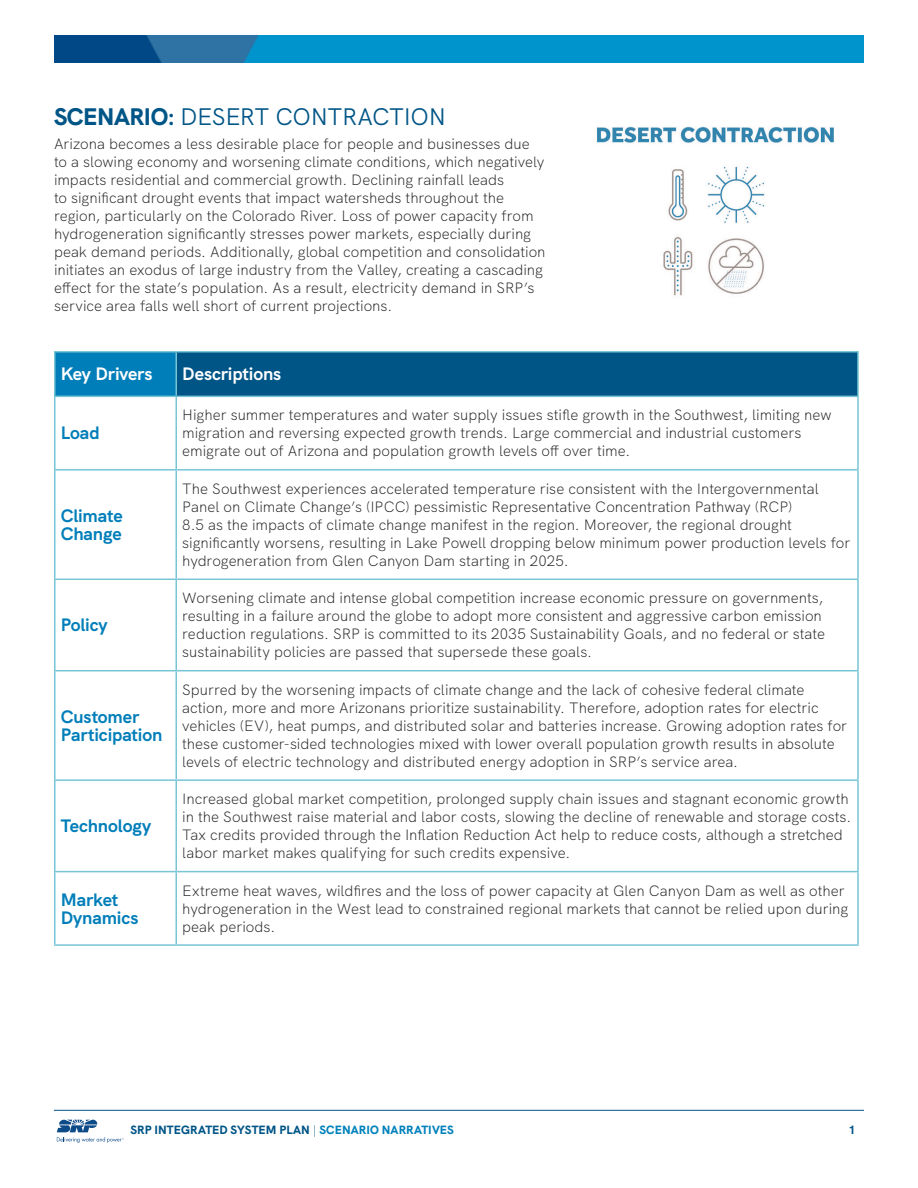
<style>
.page{position:relative;width:918px;height:1188px;background:#fff}
.page>*{position:absolute;margin:0;border:0;box-sizing:border-box;transform-origin:0 0}
.Level_2{font:24px "SRP Sans";letter-spacing:-.02em;color:#005587}
.Level_4{font:700 18px/18px "SRP Sans";letter-spacing:-.01em;color:#007eb9}
.Level_3{font:700 18px "SRP Sans";letter-spacing:-.01em;color:#fff}
.Body{font:300 15px/18px "SRP Sans";color:#231f20}
.t1{font:800 12px "SRP Sans";letter-spacing:.01em;color:#005587}
.s1{font-weight:800}
.s2{font-weight:700}
.s3{font-weight:300}
.s4{color:#0081bb}
</style>
<div class="page">
<svg style="left:57px;top:1120px;width:67px;height:23px"></svg>
<hr style="left:54px;top:1110px;width:810px;height:1px;background:#005587">
<img style="left:54px;top:35px;width:810px;height:27px">
<img style="left:596px;top:126px;width:238px;height:170px">
<div style="left:55px;top:352px;width:121px;height:44px;background:#007eb9"></div>
<div style="left:176px;top:352px;width:682px;height:44px;background:#005587"></div>
<hr style="left:54px;top:351px;width:122px;height:1px;background:#77c5d5">
<hr style="left:54px;top:352px;width:2px;height:44px;background:#77c5d5">
<hr style="left:176px;top:351px;width:683px;height:1px;background:#77c5d5">
<hr style="left:176px;top:352px;width:1px;height:44px;background:#77c5d5">
<hr style="left:857px;top:352px;width:2px;height:44px;background:#77c5d5">
<hr style="left:54px;top:396px;width:122px;height:1px;background:#77c5d5">
<hr style="left:54px;top:397px;width:2px;height:72px;background:#77c5d5">
<hr style="left:176px;top:396px;width:683px;height:1px;background:#77c5d5">
<hr style="left:176px;top:397px;width:1px;height:72px;background:#77c5d5">
<hr style="left:857px;top:397px;width:2px;height:72px;background:#77c5d5">
<hr style="left:54px;top:469px;width:122px;height:2px;background:#77c5d5">
<hr style="left:54px;top:471px;width:2px;height:108px;background:#77c5d5">
<hr style="left:176px;top:469px;width:683px;height:2px;background:#77c5d5">
<hr style="left:176px;top:471px;width:1px;height:108px;background:#77c5d5">
<hr style="left:857px;top:471px;width:2px;height:108px;background:#77c5d5">
<hr style="left:54px;top:579px;width:122px;height:1px;background:#77c5d5">
<hr style="left:54px;top:580px;width:2px;height:90px;background:#77c5d5">
<hr style="left:176px;top:579px;width:683px;height:1px;background:#77c5d5">
<hr style="left:176px;top:580px;width:1px;height:90px;background:#77c5d5">
<hr style="left:857px;top:580px;width:2px;height:90px;background:#77c5d5">
<hr style="left:54px;top:670px;width:122px;height:1px;background:#77c5d5">
<hr style="left:54px;top:671px;width:2px;height:108px;background:#77c5d5">
<hr style="left:176px;top:670px;width:683px;height:1px;background:#77c5d5">
<hr style="left:176px;top:671px;width:1px;height:108px;background:#77c5d5">
<hr style="left:857px;top:671px;width:2px;height:108px;background:#77c5d5">
<hr style="left:54px;top:779px;width:122px;height:2px;background:#77c5d5">
<hr style="left:54px;top:781px;width:2px;height:90px;background:#77c5d5">
<hr style="left:176px;top:779px;width:683px;height:2px;background:#77c5d5">
<hr style="left:176px;top:781px;width:1px;height:90px;background:#77c5d5">
<hr style="left:857px;top:781px;width:2px;height:90px;background:#77c5d5">
<hr style="left:54px;top:871px;width:122px;height:1px;background:#77c5d5">
<hr style="left:54px;top:872px;width:2px;height:72px;background:#77c5d5">
<hr style="left:176px;top:871px;width:683px;height:1px;background:#77c5d5">
<hr style="left:176px;top:872px;width:1px;height:72px;background:#77c5d5">
<hr style="left:857px;top:872px;width:2px;height:72px;background:#77c5d5">
<hr style="left:54px;top:944px;width:122px;height:2px;background:#77c5d5">
<hr style="left:176px;top:944px;width:683px;height:2px;background:#77c5d5">
<p class="Level_2" style="left:54px;top:98px;width:393px"><span class="s1">SCENARIO</span><span class="s2">:</span> DESERT CONTRACTION</p>
<p class="Body" style="left:54px;top:134px;width:493px">Arizona becomes a less desirable place for people and businesses due to a slowing economy and worsening climate conditions, which negatively impacts residential and commercial growth. Declining rainfall leads<br>to significant drought events that impact watersheds throughout the region, particularly on the Colorado River. Loss of power capacity from hydrogeneration significantly stresses power markets, especially during peak demand periods. Additionally, global competition and consolidation initiates an exodus of large industry from the Valley, creating a cascading effect for the state’s population. As a result, electricity demand in SRP’s service area falls well short of current projections.</p>
<p class="Level_3" style="left:61px;top:360px;width:93px">Key Drivers</p>
<p class="Level_3" style="left:182px;top:360px;width:101px">Descriptions</p>
<p class="Level_4" style="left:61px;top:423px;width:40px">Load</p>
<p class="Level_4" style="left:61px;top:505px;width:64px">Climate<br>Change</p>
<p class="Level_4" style="left:61px;top:614px;width:48px">Policy</p>
<p class="Level_4" style="left:61px;top:706px;width:103px">Customer<br>Participation</p>
<p class="Level_4" style="left:61px;top:815px;width:92px">Technology</p>
<p class="Body" style="left:182px;top:405px;width:651px">Higher summer temperatures and water supply issues stifle growth in the Southwest, limiting new migration and reversing expected growth trends. Large commercial and industrial customers emigrate out of Arizona and population growth levels off over time.</p>
<p class="Body" style="left:182px;top:478px;width:670px">The Southwest experiences accelerated temperature rise consistent with the Intergovernmental Panel on Climate Change’s (IPCC) pessimistic Representative Concentration Pathway (RCP)<br>8.5 as the impacts of climate change manifest in the region. Moreover, the regional drought significantly worsens, resulting in Lake Powell dropping below minimum power production levels for hydrogeneration from Glen Canyon Dam starting in 2025.</p>
<p class="Body" style="left:182px;top:588px;width:644px">Worsening climate and intense global competition increase economic pressure on governments, resulting in a failure around the globe to adopt more consistent and aggressive carbon emission reduction regulations. SRP is committed to its 2035 Sustainability Goals, and no federal or state sustainability policies are passed that supersede these goals.</p>
<p class="Body" style="left:182px;top:679px;width:666px">Spurred by the worsening impacts of climate change and the lack of cohesive federal climate action, more and more Arizonans prioritize sustainability. Therefore, adoption rates for electric vehicles (EV), heat pumps, and distributed solar and batteries increase. Growing adoption rates for these customer-sided technologies mixed with lower overall population growth results in absolute levels of electric technology and distributed energy adoption in SRP’s service area.</p>
<p class="Body" style="left:182px;top:789px;width:671px">Increased global market competition, prolonged supply chain issues and stagnant economic growth in the Southwest raise material and labor costs, slowing the decline of renewable and storage costs.<br>Tax credits provided through the Inflation Reduction Act help to reduce costs, although a stretched labor market makes qualifying for such credits expensive.</p>
<p class="Level_4" style="left:61px;top:889px;width:79px">Market<br>Dynamics</p>
<p class="Body" style="left:182px;top:880px;width:668px">Extreme heat waves, wildfires and the loss of power capacity at Glen Canyon Dam as well as other hydrogeneration in the West lead to constrained regional markets that cannot be relied upon during peak periods.</p>
<p class="t1" style="left:130px;top:1120px;width:325px">SRP INTEGRATED SYSTEM PLAN <span class="s3">|</span> <span class="s4">SCENARIO NARRATIVES</span></p>
<p class="t1" style="left:848px;top:1120px;width:9px">1</p>
</div>
